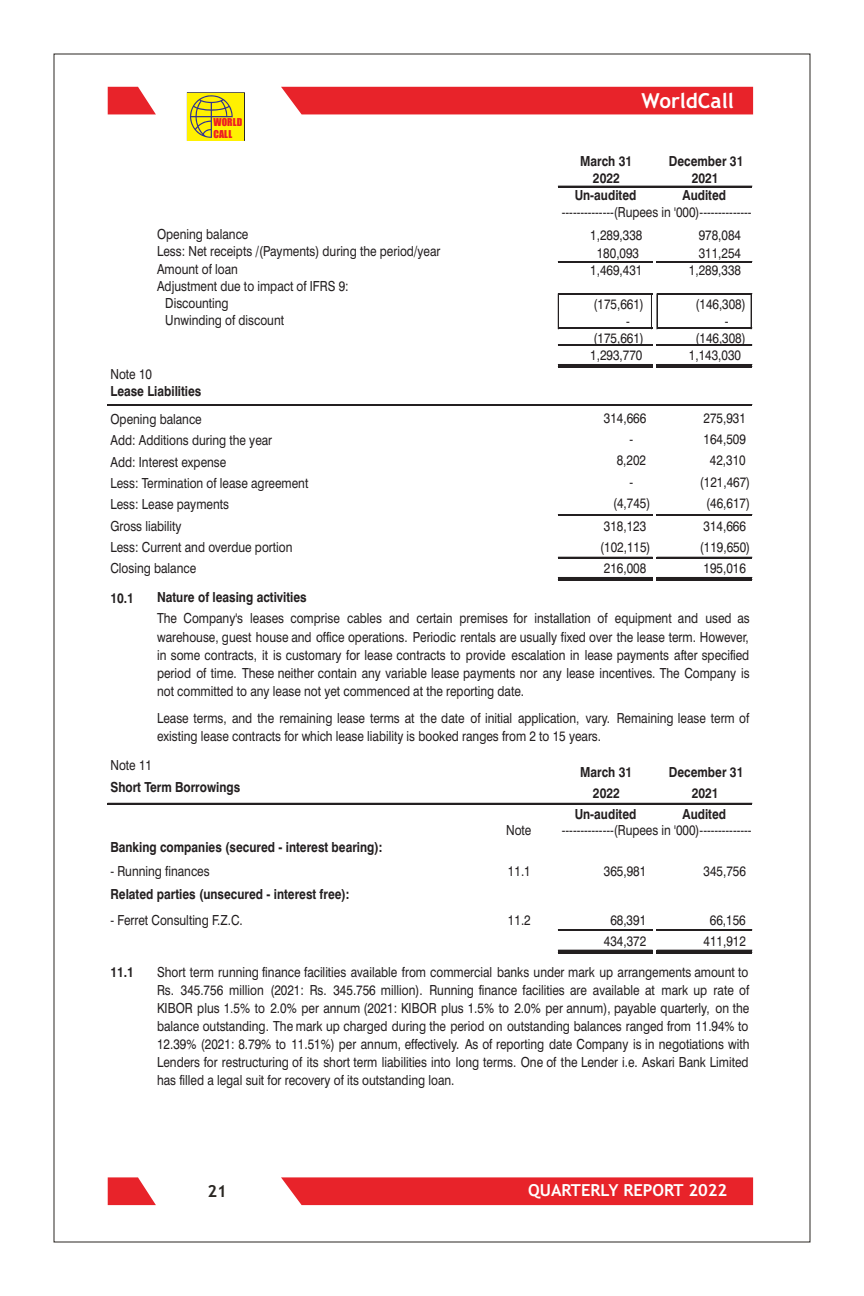
<style>
.page{position:relative;width:864px;height:1296px;background:#fff}
.page>*{position:absolute;margin:0;border:0;box-sizing:border-box;transform-origin:0 0}
.t1{font:700 20.6px "Trebuchet MS";color:#fff}
.t2{font:700 16.6px "Trebuchet MS";color:#fff}
.t3{font:700 16.6px "Trebuchet MS";color:#2a2723}
.t4{font:13.8px/18.2px "Swiss 721 BT";color:#231f20;scale:.86 1}
.t5{font:700 13.8px "Swiss 721 BT";color:#231f20;scale:.86 1}
.t6{font:10px/11.2px "Impact";letter-spacing:.01em;color:#ee1d23}
</style>
<div class="page">
<div style="left:281px;top:87px;width:472px;height:27px;background:#e8232a"></div>
<svg style="left:108px;top:87px;width:48px;height:27px"></svg>
<hr style="left:188px;top:92px;width:56px;height:2px;background:#231f20">
<hr style="left:244px;top:93px;width:1px;height:47px;background:#231f20">
<hr style="left:188px;top:139px;width:56px;height:2px;background:#231f20">
<div style="left:188px;top:93px;width:56px;height:47px;background:#fff101"></div>
<svg style="left:187px;top:92px;width:46px;height:49px"></svg>
<div style="left:281px;top:1177px;width:472px;height:28px;background:#e8232a"></div>
<svg style="left:108px;top:1177px;width:48px;height:28px"></svg>
<hr style="left:558px;top:262px;width:94px;height:1px;background:#231f20">
<hr style="left:558px;top:261px;width:94px;height:1px;background:#231f20">
<hr style="left:559px;top:294px;width:93px;height:1px;background:#231f20">
<hr style="left:559px;top:293px;width:93px;height:1px;background:#231f20">
<hr style="left:559px;top:328px;width:93px;height:1px;background:#231f20">
<hr style="left:558px;top:345px;width:94px;height:1px;background:#231f20">
<hr style="left:558px;top:364px;width:94px;height:2px;background:#231f20">
<hr style="left:558px;top:367px;width:94px;height:1px;background:#231f20">
<hr style="left:558px;top:366px;width:94px;height:1px;background:#231f20">
<hr style="left:558px;top:515px;width:94px;height:1px;background:#231f20">
<hr style="left:558px;top:514px;width:94px;height:1px;background:#231f20">
<hr style="left:558px;top:557px;width:94px;height:1px;background:#231f20">
<hr style="left:558px;top:577px;width:94px;height:2px;background:#231f20">
<hr style="left:558px;top:580px;width:94px;height:1px;background:#231f20">
<hr style="left:558px;top:579px;width:94px;height:1px;background:#231f20">
<hr style="left:558px;top:930px;width:94px;height:1px;background:#231f20">
<hr style="left:558px;top:950px;width:94px;height:1px;background:#231f20">
<hr style="left:558px;top:952px;width:94px;height:1px;background:#231f20">
<hr style="left:558px;top:294px;width:1px;height:35px;background:#231f20">
<hr style="left:651px;top:295px;width:1px;height:34px;background:#231f20">
<hr style="left:657px;top:294px;width:1px;height:35px;background:#231f20">
<hr style="left:751px;top:295px;width:1px;height:34px;background:#231f20">
<hr style="left:558px;top:186px;width:194px;height:1px;background:#231f20">
<hr style="left:657px;top:262px;width:95px;height:1px;background:#231f20">
<hr style="left:657px;top:261px;width:95px;height:1px;background:#231f20">
<hr style="left:658px;top:294px;width:94px;height:1px;background:#231f20">
<hr style="left:658px;top:293px;width:94px;height:1px;background:#231f20">
<hr style="left:658px;top:328px;width:94px;height:1px;background:#231f20">
<hr style="left:657px;top:345px;width:95px;height:1px;background:#231f20">
<hr style="left:657px;top:364px;width:95px;height:2px;background:#231f20">
<hr style="left:657px;top:367px;width:95px;height:1px;background:#231f20">
<hr style="left:657px;top:366px;width:95px;height:1px;background:#231f20">
<hr style="left:108px;top:405px;width:644px;height:1px;background:#231f20">
<hr style="left:108px;top:404px;width:644px;height:1px;background:#231f20">
<hr style="left:657px;top:515px;width:95px;height:1px;background:#231f20">
<hr style="left:657px;top:514px;width:95px;height:1px;background:#231f20">
<hr style="left:657px;top:557px;width:95px;height:1px;background:#231f20">
<hr style="left:657px;top:577px;width:95px;height:2px;background:#231f20">
<hr style="left:657px;top:580px;width:95px;height:1px;background:#231f20">
<hr style="left:657px;top:579px;width:95px;height:1px;background:#231f20">
<hr style="left:108px;top:803px;width:644px;height:1px;background:#231f20">
<hr style="left:657px;top:930px;width:95px;height:1px;background:#231f20">
<hr style="left:657px;top:950px;width:95px;height:1px;background:#231f20">
<hr style="left:657px;top:952px;width:95px;height:1px;background:#231f20">
<p class="t6" style="left:214px;top:117px;width:30px">WORLD<br>CALL</p>
<h1 class="t1" style="left:641px;top:93px;width:94px">WorldCall</h1>
<p class="t5" style="left:580px;top:155px;width:62px">March 31</p>
<p class="t5" style="left:669px;top:155px;width:88px">December 31</p>
<p class="t5" style="left:593px;top:172px;width:33px">2022</p>
<p class="t5" style="left:692px;top:172px;width:33px">2021</p>
<p class="t5" style="left:575px;top:189px;width:73px">Un-audited</p>
<p class="t5" style="left:683px;top:189px;width:52px">Audited</p>
<p class="t4" style="left:562px;top:204px;width:222px">--------------(Rupees in '000)--------------</p>
<p class="t4" style="left:157px;top:227px;width:108px">Opening balance</p>
<p class="t4" style="left:590px;top:228px;width:62px">1,289,338</p>
<p class="t4" style="left:699px;top:228px;width:51px">978,084</p>
<p class="t4" style="left:157px;top:244px;width:331px">Less: Net receipts /(Payments) during the period/year</p>
<p class="t4" style="left:597px;top:245px;width:51px">180,093</p>
<p class="t4" style="left:699px;top:245px;width:51px">311,254</p>
<p class="t4" style="left:157px;top:261px;width:96px">Amount of loan</p>
<p class="t4" style="left:590px;top:262px;width:62px">1,469,431</p>
<p class="t4" style="left:689px;top:262px;width:62px">1,289,338</p>
<p class="t4" style="left:165px;top:278px;width:215px;line-height:17px;text-indent:-8px">Adjustment due to impact of IFRS 9:<br>Discounting</p>
<p class="t4" style="left:594px;top:296px;width:60px">(175,661)</p>
<p class="t4" style="left:695px;top:296px;width:60px">(146,308)</p>
<p class="t4" style="left:165px;top:312px;width:140px">Unwinding of discount</p>
<p class="t4" style="left:626px;top:313px;width:6px">-</p>
<p class="t4" style="left:725px;top:313px;width:6px">-</p>
<p class="t4" style="left:594px;top:330px;width:60px">(175,661)</p>
<p class="t4" style="left:695px;top:330px;width:60px">(146,308)</p>
<p class="t4" style="left:590px;top:347px;width:62px">1,293,770</p>
<p class="t4" style="left:689px;top:347px;width:62px">1,143,030</p>
<p class="t4" style="left:110px;top:367px;width:50px">Note 10</p>
<p class="t5" style="left:110px;top:386px;width:107px">Lease Liabilities</p>
<p class="t4" style="left:110px;top:411px;width:108px">Opening balance</p>
<p class="t4" style="left:604px;top:410px;width:51px">314,666</p>
<p class="t4" style="left:704px;top:410px;width:51px">275,931</p>
<p class="t4" style="left:110px;top:433px;width:190px">Add: Additions during the year</p>
<p class="t4" style="left:630px;top:431px;width:6px">-</p>
<p class="t4" style="left:704px;top:431px;width:51px">164,509</p>
<p class="t4" style="left:110px;top:454px;width:136px">Add: Interest expense</p>
<p class="t4" style="left:617px;top:453px;width:36px">8,202</p>
<p class="t4" style="left:710px;top:453px;width:43px">42,310</p>
<p class="t4" style="left:110px;top:475px;width:232px">Less: Termination of lease agreement</p>
<p class="t4" style="left:630px;top:474px;width:6px">-</p>
<p class="t4" style="left:700px;top:474px;width:60px">(121,467)</p>
<p class="t4" style="left:110px;top:497px;width:139px">Less: Lease payments</p>
<p class="t4" style="left:613px;top:495px;width:45px">(4,745)</p>
<p class="t4" style="left:706px;top:495px;width:52px">(46,617)</p>
<p class="t4" style="left:110px;top:518px;width:84px">Gross liability</p>
<p class="t4" style="left:604px;top:518px;width:51px">318,123</p>
<p class="t4" style="left:704px;top:518px;width:51px">314,666</p>
<p class="t4" style="left:110px;top:539px;width:213px">Less: Current and overdue portion</p>
<p class="t4" style="left:600px;top:539px;width:60px">(102,115)</p>
<p class="t4" style="left:700px;top:539px;width:60px">(119,650)</p>
<p class="t4" style="left:110px;top:561px;width:101px">Closing balance</p>
<p class="t4" style="left:604px;top:561px;width:51px">216,008</p>
<p class="t4" style="left:704px;top:561px;width:51px">195,016</p>
<p class="t5" style="left:110px;top:593px;width:29px">10.1</p>
<p class="t5" style="left:157px;top:592px;width:175px">Nature of leasing activities</p>
<p class="t4" style="left:157px;top:611px;width:691px;text-align:justify">The Company's leases comprise cables and certain premises for installation of equipment and used as warehouse, guest house and office operations. Periodic rentals are usually fixed over the lease term. However, in some contracts, it is customary for lease contracts to provide escalation in lease payments after specified period of time. These neither contain any variable lease payments nor any lease incentives. The Company is not committed to any lease not yet commenced at the reporting date.</p>
<p class="t4" style="left:157px;top:710px;width:690px">Lease terms, and the remaining lease terms at the date of initial application, vary. Remaining lease term of existing lease contracts for which lease liability is booked ranges from 2 to 15 years.</p>
<p class="t4" style="left:110px;top:758px;width:50px">Note 11</p>
<p class="t5" style="left:110px;top:781px;width:152px">Short Term Borrowings</p>
<p class="t4" style="left:506px;top:822px;width:31px">Note</p>
<p class="t5" style="left:580px;top:766px;width:62px">March 31</p>
<p class="t5" style="left:669px;top:766px;width:88px">December 31</p>
<p class="t5" style="left:593px;top:787px;width:33px">2022</p>
<p class="t5" style="left:692px;top:787px;width:33px">2021</p>
<p class="t5" style="left:575px;top:809px;width:73px">Un-audited</p>
<p class="t5" style="left:683px;top:809px;width:52px">Audited</p>
<p class="t4" style="left:562px;top:822px;width:222px">--------------(Rupees in '000)--------------</p>
<p class="t5" style="left:110px;top:841px;width:318px">Banking companies (secured - interest bearing):</p>
<p class="t4" style="left:110px;top:863px;width:117px">- Running finances</p>
<p class="t4" style="left:508px;top:863px;width:28px">11.1</p>
<p class="t4" style="left:604px;top:863px;width:51px">365,981</p>
<p class="t4" style="left:704px;top:863px;width:51px">345,756</p>
<p class="t5" style="left:110px;top:888px;width:280px">Related parties (unsecured - interest free):</p>
<p class="t4" style="left:110px;top:912px;width:155px">- Ferret Consulting F.Z.C.</p>
<p class="t4" style="left:508px;top:912px;width:28px">11.2</p>
<p class="t4" style="left:610px;top:912px;width:43px">68,391</p>
<p class="t4" style="left:710px;top:912px;width:43px">66,156</p>
<p class="t4" style="left:604px;top:933px;width:51px">434,372</p>
<p class="t4" style="left:704px;top:933px;width:51px">411,912</p>
<p class="t5" style="left:110px;top:966px;width:29px">11.1</p>
<p class="t4" style="left:157px;top:964px;width:691px;text-align:justify">Short term running finance facilities available from commercial banks under mark up arrangements amount to Rs. 345.756 million (2021: Rs. 345.756 million). Running finance facilities are available at mark up rate of KIBOR plus 1.5% to 2.0% per annum (2021: KIBOR plus 1.5% to 2.0% per annum), payable quarterly, on the balance outstanding. The mark up charged during the period on outstanding balances ranged from 11.94% to 12.39% (2021: 8.79% to 11.51%) per annum, effectively. As of reporting date Company is in negotiations with Lenders for restructuring of its short term liabilities into long terms. One of the Lender i.e. Askari Bank Limited has filled a legal suit for recovery of its outstanding loan.</p>
<p class="t3" style="left:208px;top:1185px;width:21px">21</p>
<p class="t2" style="left:528px;top:1184px;width:201px">QUARTERLY REPORT 2022</p>
</div>
